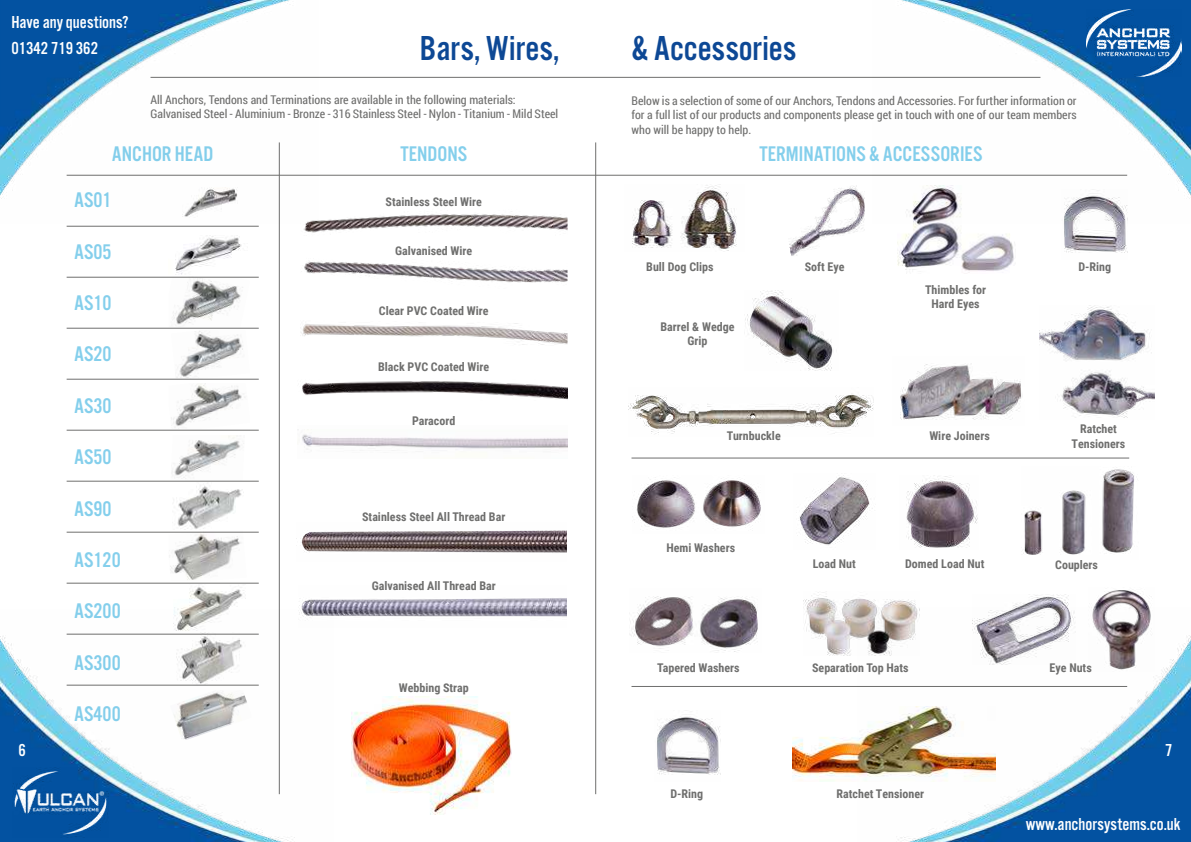
<style>
.page{position:relative;width:1191px;height:842px;background:#fff}
.page>*{position:absolute;margin:0;border:0;box-sizing:border-box;transform-origin:0 0}
.t1{font:36px "Alternate Got No 3 D";letter-spacing:.005em;color:#0d4895}
.t2{font:22px "Alternate Got No 3 D";color:#84cfec}
.t3{font:18px/26px "Alternate Got No 3 D";color:#fff}
.t4{font:700 12px/14.4px "Roboto Condensed";color:#6f6f6e;text-align:center}
.t5{font:12px/14.4px "Roboto Condensed";color:#6f6f6e}
</style>
<div class="page">
<hr style="left:150px;top:77px;width:890px;height:1px;background:#6f6f6e">
<hr style="left:67px;top:175px;width:1060px;height:1px;background:#6f6f6e">
<hr style="left:279px;top:142px;width:1px;height:652px;background:#6f6f6e">
<hr style="left:595px;top:142px;width:1px;height:652px;background:#6f6f6e">
<hr style="left:631px;top:457px;width:498px;height:1px;background:#6f6f6e">
<hr style="left:631px;top:686px;width:496px;height:1px;background:#6f6f6e">
<img style="left:900px;top:363px;width:121px;height:57px">
<img style="left:303px;top:214px;width:264px;height:19px">
<img style="left:304px;top:261px;width:263px;height:22px">
<img style="left:301px;top:323px;width:266px;height:22px">
<img style="left:302px;top:381px;width:265px;height:19px">
<img style="left:297px;top:429px;width:270px;height:22px">
<img style="left:296px;top:530px;width:270px;height:23px">
<img style="left:351px;top:697px;width:160px;height:117px">
<img style="left:299px;top:598px;width:267px;height:19px">
<img style="left:897px;top:223px;width:118px;height:50px">
<img style="left:1039px;top:306px;width:115px;height:112px">
<img style="left:629px;top:596px;width:129px;height:56px">
<img style="left:800px;top:475px;width:73px;height:71px">
<img style="left:1023px;top:469px;width:111px;height:86px">
<img style="left:632px;top:184px;width:105px;height:67px">
<img style="left:628px;top:393px;width:245px;height:41px">
<img style="left:804px;top:592px;width:112px;height:63px">
<img style="left:1013px;top:594px;width:56px;height:14px">
<img style="left:745px;top:290px;width:88px;height:80px">
<img style="left:906px;top:476px;width:72px;height:72px">
<img style="left:1093px;top:590px;width:57px;height:18px">
<img style="left:175px;top:236px;width:67px;height:38px">
<img style="left:169px;top:276px;width:81px;height:49px">
<img style="left:176px;top:331px;width:67px;height:47px">
<img style="left:171px;top:383px;width:74px;height:43px">
<img style="left:171px;top:436px;width:74px;height:45px">
<img style="left:177px;top:485px;width:67px;height:45px">
<img style="left:169px;top:531px;width:78px;height:49px">
<img style="left:174px;top:587px;width:70px;height:22px">
<hr style="left:67px;top:226px;width:192px;height:1px;background:#6f6f6e">
<hr style="left:67px;top:277px;width:192px;height:1px;background:#6f6f6e">
<hr style="left:67px;top:328px;width:192px;height:1px;background:#6f6f6e">
<hr style="left:67px;top:379px;width:192px;height:1px;background:#6f6f6e">
<hr style="left:67px;top:430px;width:192px;height:1px;background:#6f6f6e">
<hr style="left:67px;top:481px;width:192px;height:1px;background:#6f6f6e">
<hr style="left:67px;top:532px;width:192px;height:1px;background:#6f6f6e">
<hr style="left:67px;top:583px;width:192px;height:1px;background:#6f6f6e">
<img style="left:1064px;top:223px;width:63px;height:30px">
<img style="left:789px;top:185px;width:76px;height:71px">
<img style="left:792px;top:737px;width:66px;height:44px">
<img style="left:657px;top:716px;width:63px;height:59px">
<img style="left:634px;top:478px;width:127px;height:50px">
<img style="left:872px;top:0;width:319px;height:223px">
<img style="left:0;top:609px;width:334px;height:233px">
<img style="left:1086px;top:10px;width:95px;height:67px">
<img style="left:13px;top:767px;width:95px;height:70px">
<img style="left:0;top:0;width:319px;height:223px">
<img style="left:858px;top:608px;width:333px;height:234px">
<h3 class="t3" style="left:11px;top:10px;width:119px">Have any questions?<br>01342 719 362</h3>
<h1 class="t1" style="left:420px;top:34px;width:141px">Bars, Wires,</h1>
<p class="t5" style="left:150px;top:92px;width:409px">All Anchors, Tendons and Terminations are available in the following materials:<br>Galvanised Steel - Aluminium - Bronze - 316 Stainless Steel - Nylon - Titanium - Mild Steel</p>
<h1 class="t1" style="left:631px;top:34px;width:166px">&amp; Accessories</h1>
<p class="t5" style="left:631px;top:93px;width:446px;text-align:justify">Below is a selection of some of our Anchors, Tendons and Accessories. For further information or for a full list of our products and components please get in touch with one of our team members who will be happy to help.</p>
<h2 class="t2" style="left:112px;top:146px;width:103px">ANCHOR HEAD</h2>
<h2 class="t2" style="left:400px;top:146px;width:68px">TENDONS</h2>
<h2 class="t2" style="left:759px;top:146px;width:225px">TERMINATIONS &amp; ACCESSORIES</h2>
<h3 class="t3" style="left:18px;top:738px;width:9px">6</h3>
<h2 class="t2" style="left:74px;top:191px;width:39px">AS01</h2>
<h2 class="t2" style="left:74px;top:243px;width:39px">AS05</h2>
<h2 class="t2" style="left:74px;top:294px;width:39px">AS10</h2>
<h2 class="t2" style="left:74px;top:346px;width:39px">AS20</h2>
<h2 class="t2" style="left:74px;top:397px;width:39px">AS30</h2>
<h2 class="t2" style="left:74px;top:449px;width:39px">AS50</h2>
<h2 class="t2" style="left:74px;top:500px;width:39px">AS90</h2>
<h2 class="t2" style="left:74px;top:551px;width:48px">AS120</h2>
<h2 class="t2" style="left:74px;top:603px;width:48px">AS200</h2>
<h2 class="t2" style="left:74px;top:654px;width:48px">AS300</h2>
<h2 class="t2" style="left:74px;top:705px;width:48px">AS400</h2>
<p class="t4" style="left:385px;top:195px;width:98px">Stainless Steel Wire</p>
<p class="t4" style="left:395px;top:244px;width:79px">Galvanised Wire</p>
<p class="t4" style="left:379px;top:305px;width:111px">Clear PVC Coated Wire</p>
<p class="t4" style="left:378px;top:360px;width:113px">Black PVC Coated Wire</p>
<p class="t4" style="left:412px;top:415px;width:45px">Paracord</p>
<p class="t4" style="left:362px;top:511px;width:145px">Stainless Steel All Thread Bar</p>
<p class="t4" style="left:372px;top:579px;width:125px">Galvanised All Thread Bar</p>
<p class="t4" style="left:399px;top:682px;width:71px">Webbing Strap</p>
<p class="t4" style="left:646px;top:261px;width:69px">Bull Dog Clips</p>
<p class="t4" style="left:660px;top:320px;width:76px">Barrel &amp; Wedge<br>Grip</p>
<p class="t4" style="left:804px;top:261px;width:41px">Soft Eye</p>
<p class="t4" style="left:727px;top:430px;width:55px">Turnbuckle</p>
<p class="t4" style="left:925px;top:283px;width:63px">Thimbles for<br>Hard Eyes</p>
<p class="t4" style="left:929px;top:430px;width:62px">Wire Joiners</p>
<p class="t4" style="left:1078px;top:261px;width:34px">D-Ring</p>
<p class="t4" style="left:1071px;top:423px;width:55px">Ratchet<br>Tensioners</p>
<p class="t4" style="left:666px;top:541px;width:70px">Hemi Washers</p>
<p class="t4" style="left:657px;top:661px;width:84px">Tapered Washers</p>
<p class="t4" style="left:813px;top:557px;width:45px">Load Nut</p>
<p class="t4" style="left:905px;top:557px;width:81px">Domed Load Nut</p>
<p class="t4" style="left:1055px;top:559px;width:44px">Couplers</p>
<p class="t4" style="left:812px;top:661px;width:98px">Separation Top Hats</p>
<p class="t4" style="left:1049px;top:661px;width:44px">Eye Nuts</p>
<p class="t4" style="left:670px;top:788px;width:34px">D-Ring</p>
<p class="t4" style="left:836px;top:788px;width:89px">Ratchet Tensioner</p>
<h3 class="t3" style="left:1165px;top:738px;width:9px">7</h3>
<h3 class="t3" style="left:1025px;top:812px;width:156px">www.anchorsystems.co.uk</h3>
</div>
